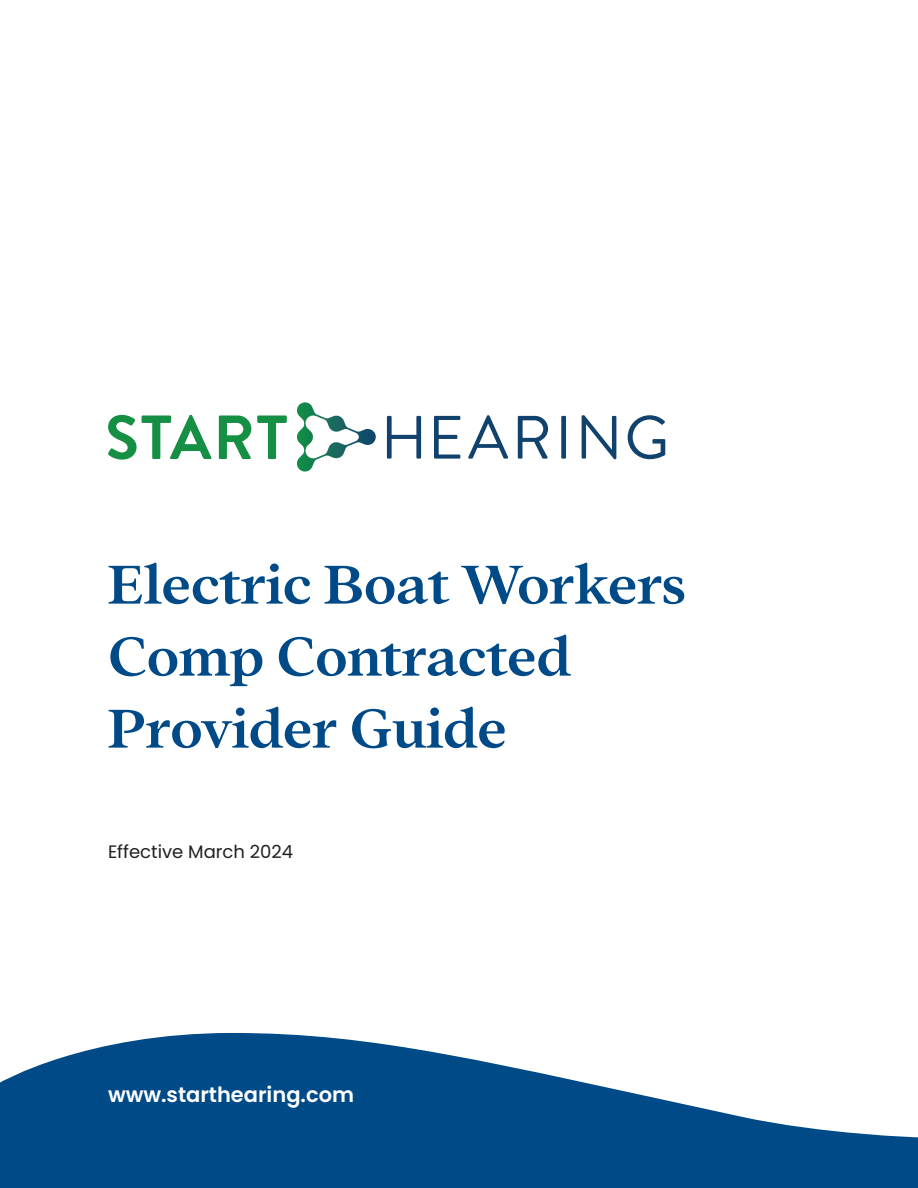
<style>
.page{position:relative;width:918px;height:1188px;background:#fff}
.page>*{position:absolute;margin:0;border:0;box-sizing:border-box;transform-origin:0 0}
.t1{font:700 60px/72px "Quilty Semii";letter-spacing:-.005em;color:#004a87}
.t2{font:600 21px "Poppins";color:#fff}
.t3{font:18px "Poppins";color:#231f20}
</style>
<div class="page">
<svg style="left:0;top:1033px;width:918px;height:155px;fill:#004a87"></svg>
<svg style="left:297px;top:402px;width:79px;height:70px"></svg>
<svg style="left:387px;top:416px;width:34px;height:43px"></svg>
<svg style="left:434px;top:416px;width:26px;height:43px"></svg>
<svg style="left:468px;top:415px;width:40px;height:44px"></svg>
<svg style="left:518px;top:416px;width:30px;height:43px"></svg>
<div style="left:561px;top:416px;width:5px;height:43px;background:#10426d"></div>
<svg style="left:582px;top:415px;width:34px;height:44px"></svg>
<svg style="left:628px;top:415px;width:37px;height:44px"></svg>
<svg style="left:108px;top:415px;width:104px;height:45px"></svg>
<svg style="left:219px;top:415px;width:32px;height:44px"></svg>
<svg style="left:257px;top:415px;width:30px;height:44px"></svg>
<p class="t1" style="left:108px;top:551px;width:580px">Electric Boat Workers<br>Comp Contracted<br>Provider Guide</p>
<p class="t3" style="left:108px;top:842px;width:187px">Effective March 2024</p>
<p class="t2" style="left:108px;top:1083px;width:248px">www.starthearing.com</p>
</div>
